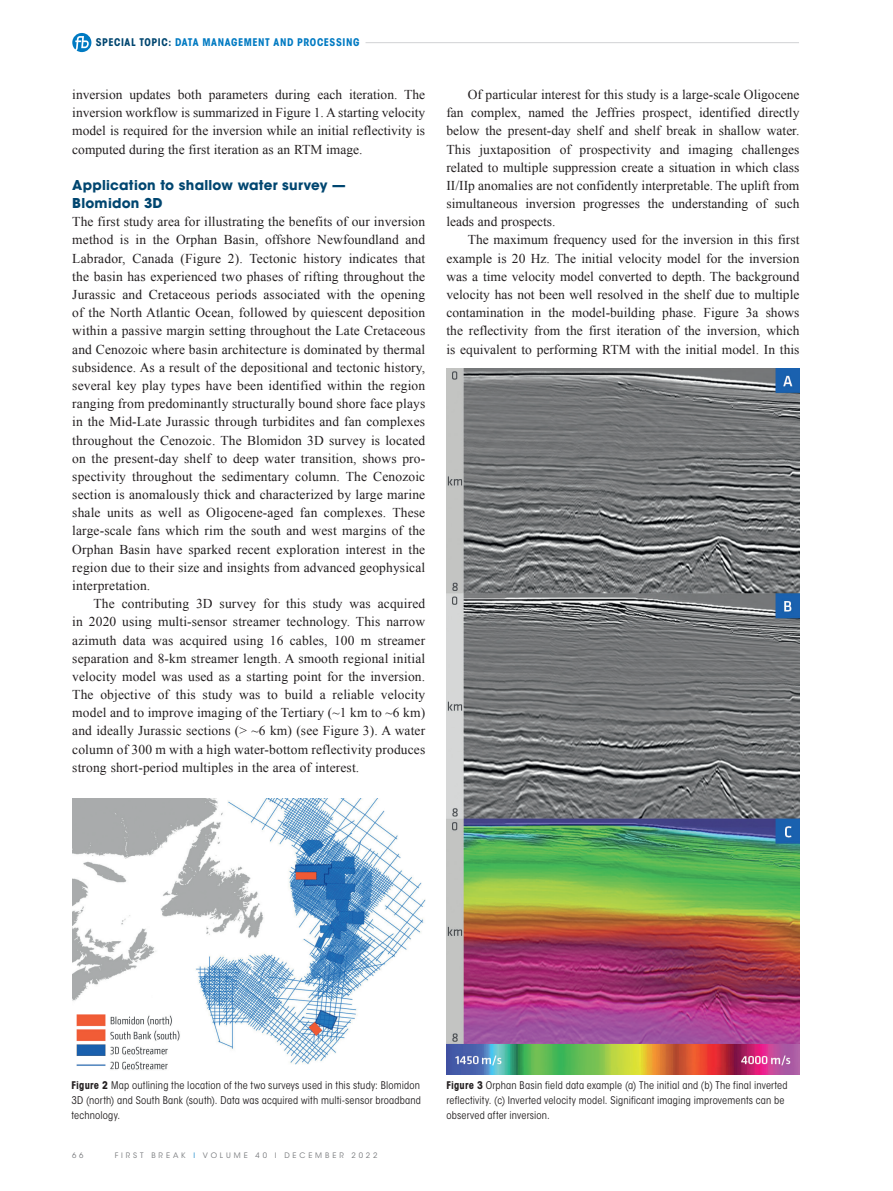
<style>
.page{position:relative;width:893px;height:1191px;background:#fff}
.page>*{position:absolute;margin:0;border:0;box-sizing:border-box;transform-origin:0 0}
._00-FB_BODY_indent{font:13.5px/18.1px "Times New Roman";color:#231f20;text-align:justify}
._00-FB_BODY{font:13.5px/18.1px "Times New Roman";letter-spacing:.01em;color:#231f20;text-align:justify}
._02-HEADER_2{font:700 13.5px "ITC Avant Garde Std";letter-spacing:.015em;color:#004670}
._06-CAPTION_black{font:condensed 10.5px/15px "ITC Avant Garde Std";letter-spacing:.015em;color:#231f20;text-align:justify}
.t1{font:700 condensed 10.5px "ITC Avant Garde Std";letter-spacing:.05em;color:#007ac2}
.t2{font:7.5px "ITC Avant Garde Std";letter-spacing:.39em;color:#787a7d}
.s1{color:#004670}
.s2{font-weight:700}
.s3{color:#1c8acb}
</style>
<div class="page">
<hr style="left:366px;top:42px;width:433px;height:1px;background:#d1d2d4">
<svg style="left:72px;top:33px;width:19px;height:19px"></svg>
<img style="left:72px;top:798px;width:353px;height:272px">
<img style="left:446px;top:369px;width:353px;height:705px">
<p class="t1" style="left:96px;top:36px;width:265px"><span class="s1">SPECIAL TOPIC:</span> DATA MANAGEMENT AND PROCESSING</p>
<p class="_00-FB_BODY_indent" style="left:72px;top:85px;width:354px">inversion updates both parameters during each iteration. The inversion workflow is summarized in Figure 1. A starting velocity model is required for the inversion while an initial reflectivity is computed during the first iteration as an RTM image.</p>
<p class="_02-HEADER_2" style="left:72px;top:176px;width:275px">Application to shallow water survey —</p>
<p class="_02-HEADER_2" style="left:72px;top:194px;width:92px">Blomidon 3D</p>
<p class="_00-FB_BODY" style="left:72px;top:212px;width:354px">The first study area for illustrating the benefits of our inversion method is in the Orphan Basin, offshore Newfoundland and Labrador, Canada (Figure 2). Tectonic history indicates that the basin has experienced two phases of rifting throughout the Jurassic and Cretaceous periods associated with the opening of the North Atlantic Ocean, followed by quiescent deposition within a passive margin setting throughout the Late Cretaceous and Cenozoic where basin architecture is dominated by thermal subsidence. As a result of the depositional and tectonic history, several key play types have been identified within the region ranging from predominantly structurally bound shore face plays in the Mid-Late Jurassic through turbidites and fan complexes throughout the Cenozoic. The Blomidon 3D survey is located on the present-day shelf to deep water transition, shows pro&shy;spectivity throughout the sedimentary column. The Cenozoic section is anomalously thick and characterized by large marine shale units as well as Oligocene-aged fan complexes. These large-scale fans which rim the south and west margins of the Orphan Basin have sparked recent exploration interest in the region due to their size and insights from advanced geophysical interpretation.</p>
<p class="_00-FB_BODY_indent" style="left:72px;top:594px;width:355px;text-indent:21px">The contributing 3D survey for this study was acquired in 2020 using multi-sensor streamer technology. This narrow azimuth data was acquired using 16 cables, 100 m streamer separation and 8-km streamer length. A smooth regional initial velocity model was used as a starting point for the inversion.<br>The objective of this study was to build a reliable velocity model and to improve imaging of the Tertiary (~1 km to ~6 km) and ideally Jurassic sections (&gt; ~6 km) (see Figure 3). A water column of 300 m with a high water-bottom reflectivity produces strong short-period multiples in the area of interest.</p>
<p class="_00-FB_BODY_indent" style="left:446px;top:85px;width:354px;text-indent:21px">Of particular interest for this study is a large-scale Oligocene fan complex, named the Jeffries prospect, identified directly below the present-day shelf and shelf break in shallow water.<br>This juxtaposition of prospectivity and imaging challenges related to multiple suppression create a situation in which class II/IIp anomalies are not confidently interpretable. The uplift from simultaneous inversion progresses the understanding of such leads and prospects.</p>
<p class="_00-FB_BODY_indent" style="left:446px;top:231px;width:354px;text-indent:21px">The maximum frequency used for the inversion in this first example is 20 Hz. The initial velocity model for the inversion was a time velocity model converted to depth. The background velocity has not been well resolved in the shelf due to multiple contamination in the model-building phase. Figure 3a shows the reflectivity from the first iteration of the inversion, which is equivalent to performing RTM with the initial model. In this</p>
<p class="_06-CAPTION_black" style="left:72px;top:1077px;width:351px"><span class="s2">Figure 2</span> Map outlining the location of the two surveys used in this study: Blomidon 3D (north) and South Bank (south). Data was acquired with multi-sensor broadband technology.</p>
<p class="_06-CAPTION_black" style="left:446px;top:1077px;width:343px;text-align:left"><span class="s2">Figure 3</span> Orphan Basin field data example (a) The initial and (b) The final inverted reflectivity. (c) Inverted velocity model. Significant imaging improvements can be observed after inversion.</p>
<p class="t2" style="left:72px;top:1151px;width:13px">6 6</p>
<p class="t2" style="left:115px;top:1151px;width:264px">FIRST BREAK <span class="s3">I</span> VOLUME 40 I DECEMBER 2022</p>
</div>
